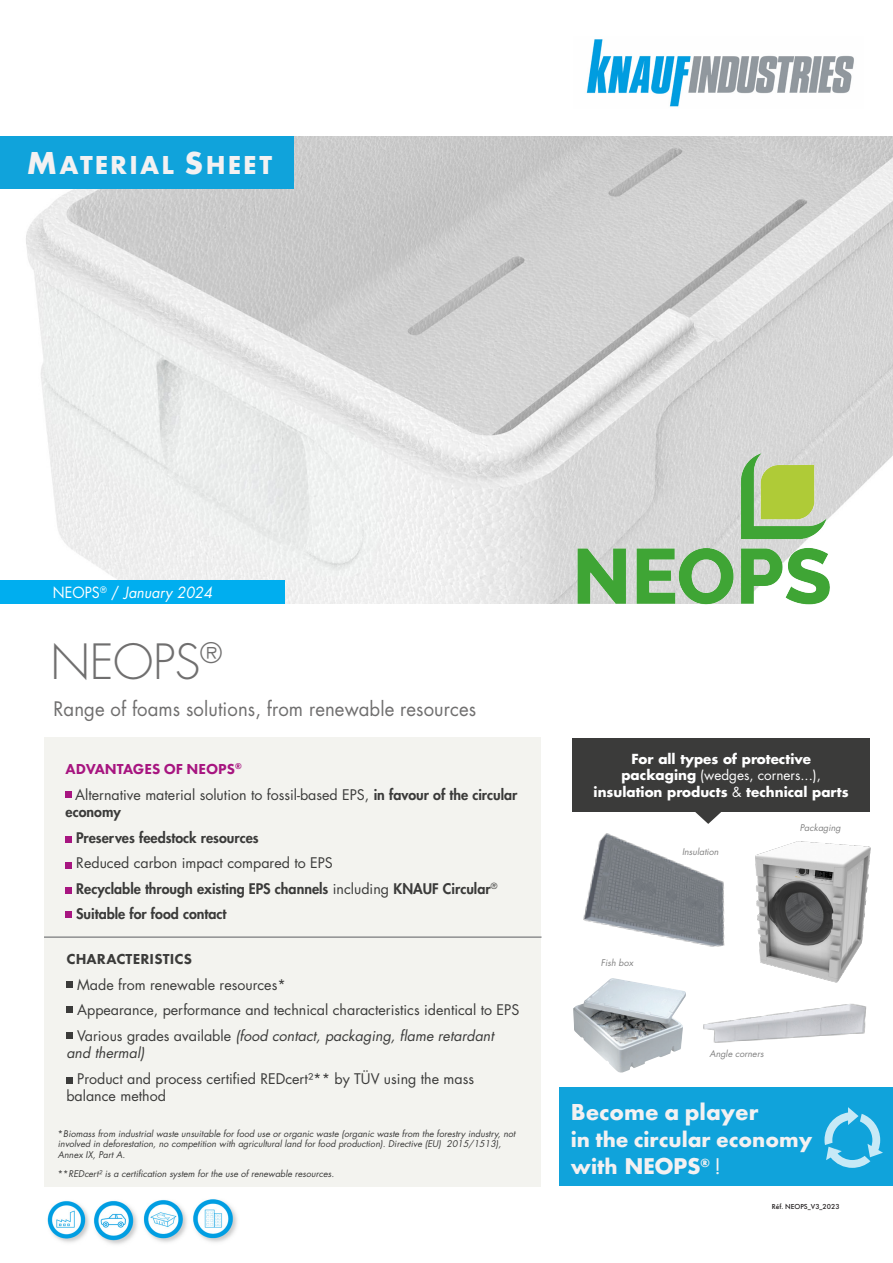
<style>
.page{position:relative;width:893px;height:1263px;background:#fff}
.page>*{position:absolute;margin:0;border:0;box-sizing:border-box;transform-origin:0 0}
.t1{font:300 47.25px "Futura Std";letter-spacing:-.01em;color:#706f6f}
.t2{font:700 27px "Futura New";letter-spacing:.08em;color:#f3f1f2}
.t3{font:700 24px "Futura New";color:#f3f1f2}
.t4{font:700 22.5px "Futura New";color:#f3f1f2}
.t5{font:700 21px "Futura Std";color:#f3f1f2}
.t6{font:19.5px "Futura Std";letter-spacing:.005em;color:#706f6f;scale:.95 1}
.t7{font:italic 15px "Futura Std";letter-spacing:.005em;color:#fff;scale:.95 1}
.t8{font:800 15px "Futura PT";color:#a71580}
.t9{font:800 15px "Futura PT";letter-spacing:.01em;color:#3b3b3a}
.t10{font:14.25px/17.1px "Futura Std";color:#3b3b3a}
.t11{font:800 14.25px "Futura Std";color:#3b3b3a}
.t12{font:italic 14.25px/17.1px "Futura Std";color:#3b3b3a}
.t13{font:700 13.5px/16.5px "Futura Std";color:#fff;text-align:center}
.t14{font:italic 9px/10.5px "Futura Std";color:#3b3b3a}
.t15{font:italic 9px "Futura Std";color:#828282}
.t16{font:500 7.5px "Futura New";color:#231f20}
.s1{font-size:33px}
.s2{font-style:normal}
.s3{font-weight:800}
.s4{font-weight:400}
.s5{font-family:"Futura New";font-size:22.5px}
</style>
<div class="page">
<img style="left:583px;top:833px;width:142px;height:114px">
<img style="left:586px;top:39px;width:268px;height:68px">
<img style="left:755px;top:841px;width:116px;height:142px">
<img style="left:0;top:136px;width:893px;height:468px">
<div style="left:0;top:580px;width:285px;height:24px;background:#00aeef"></div>
<img style="left:542px;top:440px;width:308px;height:165px">
<div style="left:44px;top:738px;width:497px;height:449px;background:#f3f3ef"></div>
<div style="left:66px;top:791px;width:6px;height:7px;background:#a71580"></div>
<div style="left:66px;top:836px;width:6px;height:7px;background:#a71580"></div>
<svg style="left:66px;top:862px;width:6px;height:6px"></svg>
<div style="left:66px;top:887px;width:6px;height:7px;background:#a71580"></div>
<svg style="left:66px;top:911px;width:6px;height:6px"></svg>
<hr style="left:44px;top:936px;width:497px;height:2px;background:#6c6d70">
<svg style="left:694px;top:811px;width:28px;height:13px"></svg>
<div style="left:572px;top:738px;width:298px;height:73px;background:#3b3b3a"></div>
<img style="left:703px;top:1003px;width:164px;height:40px">
<div style="left:560px;top:1087px;width:333px;height:99px;background:#10a3db"></div>
<svg style="left:824px;top:1107px;width:59px;height:61px"></svg>
<img style="left:573px;top:978px;width:113px;height:95px">
<img style="left:47px;top:1200px;width:91px;height:45px">
<img style="left:143px;top:1199px;width:94px;height:44px">
<div style="left:66px;top:981px;width:7px;height:6px;background:#3b3b3a"></div>
<div style="left:66px;top:1007px;width:7px;height:6px;background:#3b3b3a"></div>
<div style="left:66px;top:1032px;width:7px;height:7px;background:#3b3b3a"></div>
<div style="left:66px;top:1077px;width:7px;height:6px;background:#3b3b3a"></div>
<div style="left:0;top:136px;width:293px;height:52px;background:#10a3db"></div>
<p class="t2" style="left:27px;top:148px;width:247px"><span class="s1">M</span>ATERIAL <span class="s1">S</span>HEET</p>
<p class="t7" style="left:53px;top:583px;width:169px"><span class="s2">NEOPS</span><sup>®</sup> <span class="s2">/</span> January 2024</p>
<p class="t1" style="left:50px;top:633px;width:173px">NEOPS<sup>®</sup></p>
<p class="t6" style="left:54px;top:696px;width:446px">Range of foams solutions, from renewable resources</p>
<p class="t8" style="left:66px;top:760px;width:178px">ADVANTAGES OF NEOPS<sup>®</sup></p>
<p class="t10" style="left:66px;top:786px;width:453px;text-indent:10px">Alternative material solution to fossil-based EPS, <span class="s3">in favour of the circular economy</span></p>
<p class="t11" style="left:76px;top:828px;width:184px">Preserves feedstock resources</p>
<p class="t10" style="left:76px;top:855px;width:258px">Reduced carbon impact compared to EPS</p>
<p class="t11" style="left:76px;top:879px;width:422px">Recyclable through existing EPS channels <span class="s4">including</span> KNAUF Circular<sup>®</sup></p>
<p class="t11" style="left:76px;top:905px;width:152px">Suitable for food contact</p>
<p class="t9" style="left:66px;top:950px;width:127px">CHARACTERISTICS</p>
<p class="t10" style="left:77px;top:976px;width:210px">Made from renewable resources*</p>
<p class="t10" style="left:77px;top:1001px;width:444px">Appearance, performance and technical characteristics identical to EPS</p>
<p class="t12" style="left:66px;top:1027px;width:429px;text-indent:11px"><span class="s2">Various grades available</span> (food contact, packaging, flame retardant and thermal)</p>
<p class="t10" style="left:66px;top:1070px;width:409px;text-indent:11px">Product and process certified REDcert²** by TÜV using the mass balance method</p>
<p class="t14" style="left:58px;top:1128px;width:459px"><span class="s2">*</span>Biomass from industrial waste unsuitable for food use or organic waste (organic waste from the forestry industry, not involved in deforestation, no competition with agricultural land for food production). Directive (EU) 2015/1513),<br>Annex IX, Part A.</p>
<p class="t14" style="left:58px;top:1168px;width:278px"><span class="s2">**</span>REDcert² is a certification system for the use of renewable resources.</p>
<p class="t13" style="left:594px;top:750px;width:257px">For all types of protective packaging <span class="s4">(wedges, corners...), </span>insulation products <span class="s4">&amp;</span> technical parts</p>
<p class="t15" style="left:601px;top:957px;width:34px">Fish box</p>
<p class="t15" style="left:682px;top:846px;width:38px">Insulation</p>
<p class="t15" style="left:800px;top:821px;width:42px">Packaging</p>
<p class="t15" style="left:709px;top:1048px;width:56px">Angle corners</p>
<p class="t3" style="left:571px;top:1096px;width:189px">Become a player</p>
<p class="t4" style="left:571px;top:1124px;width:243px">in the circular economy</p>
<p class="t5" style="left:571px;top:1152px;width:152px"><span class="s5">with</span> NEOPS<sup>®</sup> <span class="s4">!</span></p>
<p class="t16" style="left:772px;top:1202px;width:69px">Réf. NEOPS_V3_2023</p>
</div>
